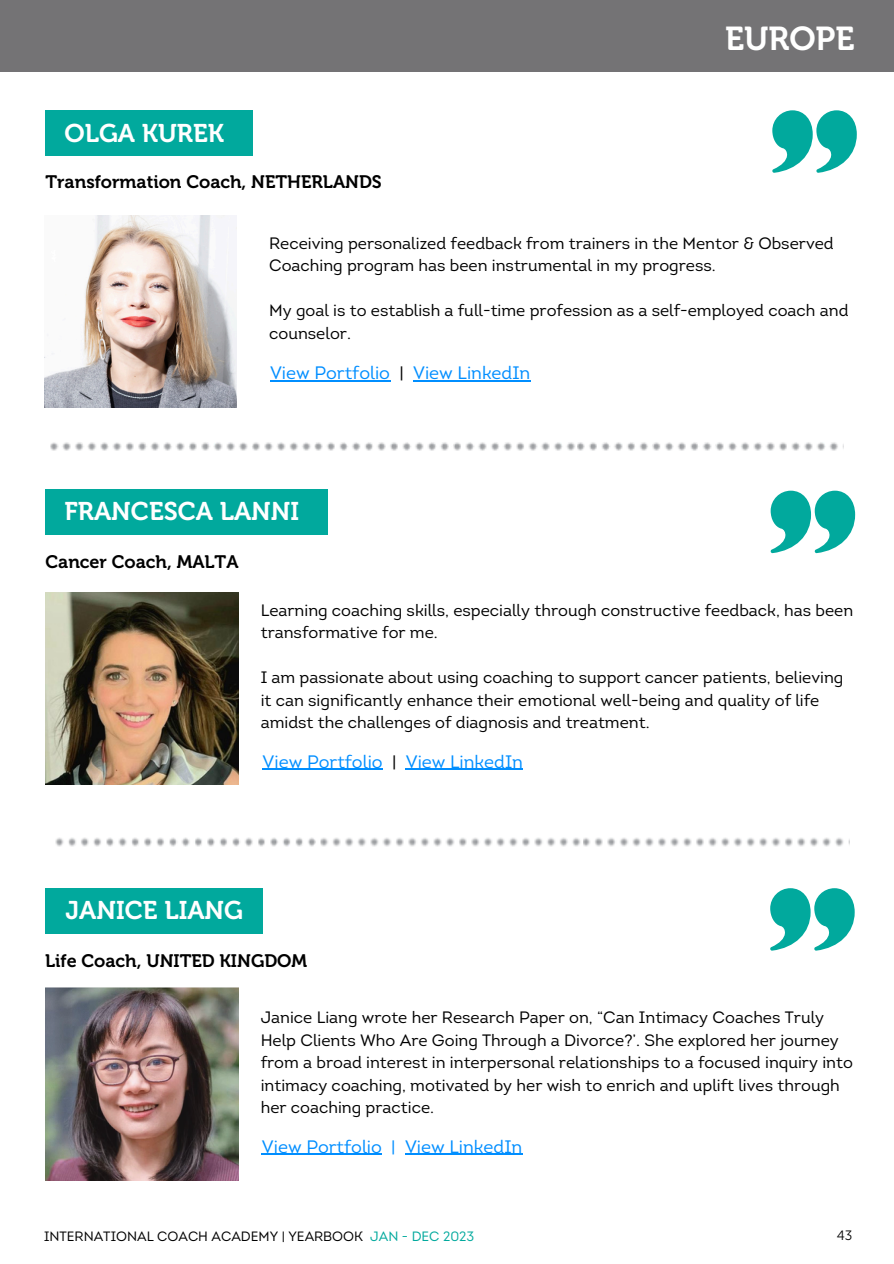
<style>
.page{position:relative;width:894px;height:1264px;background:#fff}
.page>*{position:absolute;margin:0;border:0;box-sizing:border-box;transform-origin:0 0}
.t1{font:33px "Museo 700";color:#fff}
.t2{font:25.5px "Museo 700";color:#fff}
.t3{font:18px "Intro";color:#008eff}
.t4{font:18px "Museo 700";color:#000}
.t5{font:16.5px/22.5px "Intro";color:#000}
.t6{font:13.5px "Intro";color:#000}
.t7{font:13.5px "Museo Sans 300";color:#000}
.s1{color:#000}
.s2{color:#01a99d}
</style>
<div class="page">
<svg style="left:50px;top:442px;width:248px;height:9px"></svg>
<svg style="left:302px;top:442px;width:13px;height:9px"></svg>
<svg style="left:315px;top:442px;width:248px;height:9px"></svg>
<svg style="left:566px;top:442px;width:9px;height:9px"></svg>
<svg style="left:577px;top:442px;width:261px;height:9px"></svg>
<div style="left:0;top:0;width:893px;height:72px;background:#747375"></div>
<svg style="left:56px;top:837px;width:247px;height:10px"></svg>
<svg style="left:308px;top:837px;width:8px;height:10px"></svg>
<svg style="left:320px;top:837px;width:248px;height:10px"></svg>
<svg style="left:572px;top:838px;width:9px;height:9px"></svg>
<svg style="left:583px;top:837px;width:261px;height:10px"></svg>
<svg style="left:772px;top:110px;width:84px;height:63px"></svg>
<div style="left:45px;top:110px;width:207px;height:46px;background:#01a99d"></div>
<img style="left:44px;top:216px;width:192px;height:192px">
<hr style="left:270px;top:380px;width:120px;height:1px;background:#008eff">
<hr style="left:413px;top:380px;width:117px;height:1px;background:#008eff">
<svg style="left:770px;top:490px;width:84px;height:63px"></svg>
<div style="left:45px;top:489px;width:282px;height:45px;background:#01a99d"></div>
<img style="left:45px;top:592px;width:193px;height:192px">
<hr style="left:262px;top:769px;width:120px;height:1px;background:#008eff">
<hr style="left:405px;top:769px;width:118px;height:1px;background:#008eff">
<svg style="left:770px;top:888px;width:84px;height:62px"></svg>
<div style="left:45px;top:887px;width:217px;height:46px;background:#01a99d"></div>
<img style="left:45px;top:987px;width:193px;height:193px">
<hr style="left:262px;top:1153px;width:120px;height:1px;background:#008eff">
<hr style="left:405px;top:1153px;width:117px;height:1px;background:#008eff">
<h3 class="t2" style="left:65px;top:118px;width:161px">OLGA KUREK</h3>
<h2 class="t4" style="left:45px;top:171px;width:338px">Transformation Coach, NETHERLANDS</h2>
<h3 class="t1" style="left:724px;top:19px;width:131px">EUROPE</h3>
<h3 class="t5" style="left:269px;top:233px;width:566px">Receiving personalized feedback from trainers in the Mentor &amp; Observed<br>Coaching program has been instrumental in my progress.</h3>
<p class="t5" style="left:269px;top:301px;width:580px">My goal is to establish a full-time profession as a self-employed coach and counselor.</p>
<p class="t3" style="left:270px;top:366px;width:135px">View Portfolio <span class="s1">|</span></p>
<h3 class="t3" style="left:413px;top:366px;width:119px">View LinkedIn</h3>
<p class="t2" style="left:65px;top:495px;width:161px">OLGA KUREK</p>
<h3 class="t2" style="left:65px;top:496px;width:236px">FRANCESCA LANNI</h3>
<p class="t4" style="left:45px;top:551px;width:194px">Cancer Coach, MALTA</p>
<p class="t5" style="left:261px;top:600px;width:594px">Learning coaching skills, especially through constructive feedback, has been transformative for me.</p>
<h3 class="t5" style="left:261px;top:668px;width:584px">I am passionate about using coaching to support cancer patients, believing it can significantly enhance their emotional well-being and quality of life amidst the challenges of diagnosis and treatment.</h3>
<h3 class="t3" style="left:262px;top:754px;width:135px">View Portfolio <span class="s1">|</span></h3>
<h3 class="t3" style="left:405px;top:754px;width:119px">View LinkedIn</h3>
<h3 class="t2" style="left:66px;top:895px;width:179px">JANICE LIANG</h3>
<p class="t4" style="left:45px;top:950px;width:263px">Life Coach, UNITED KINGDOM</p>
<p class="t5" style="left:261px;top:1007px;width:593px">Janice Liang wrote her Research Paper on, “Can Intimacy Coaches Truly Help Clients Who Are Going Through a Divorce?’. She explored her journey from a broad interest in interpersonal relationships to a focused inquiry into intimacy coaching, motivated by her wish to enrich and uplift lives through her coaching practice.</p>
<h3 class="t3" style="left:262px;top:1139px;width:262px">View Portfolio | View LinkedIn</h3>
<h3 class="t6" style="left:44px;top:1231px;width:432px">INTERNATIONAL COACH ACADEMY | YEARBOOK <span class="s2">JAN - DEC 2023</span></h3>
<h2 class="t7" style="left:836px;top:1227px;width:17px">43</h2>
</div>
